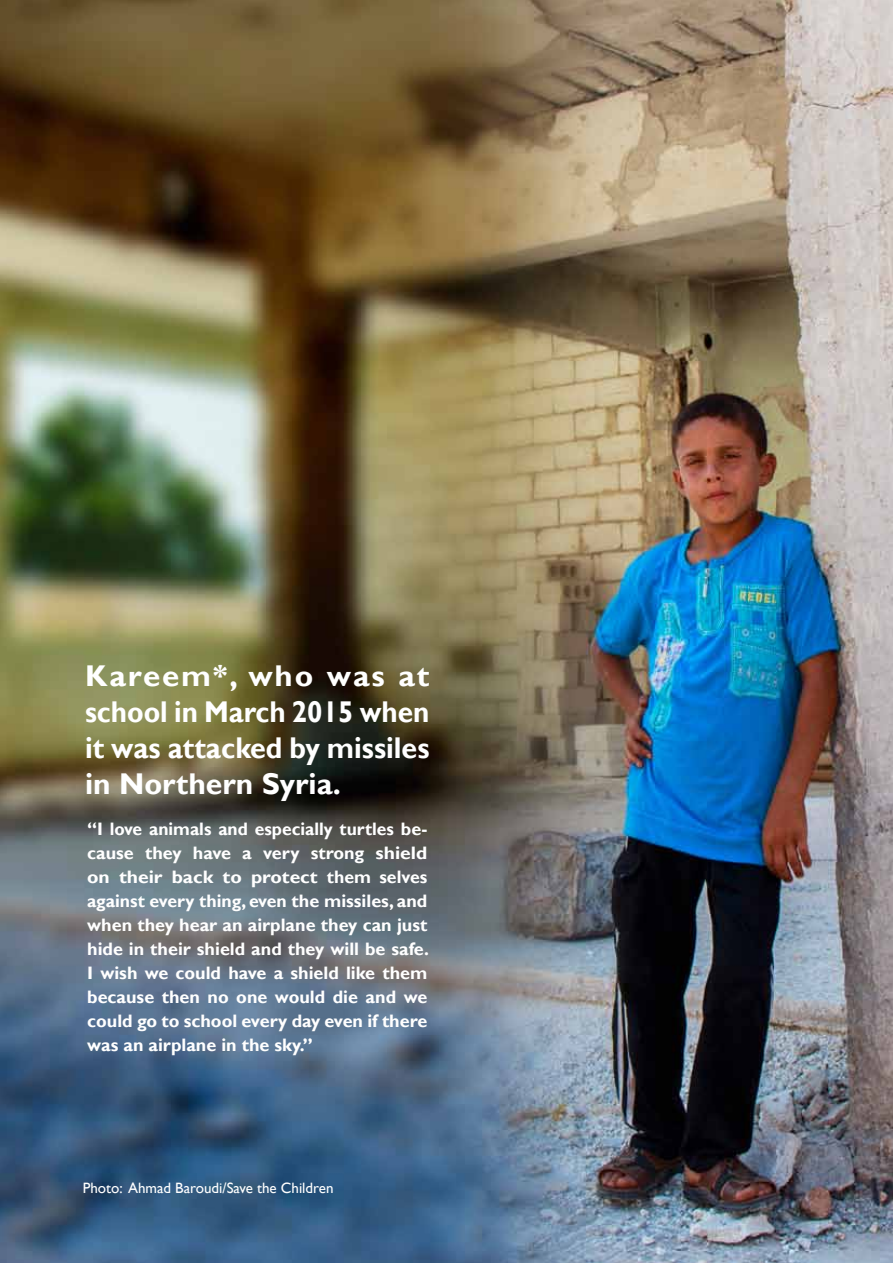
<style>
.page{position:relative;width:893px;height:1263px;background:#fff}
.page>*{position:absolute;margin:0;border:0;box-sizing:border-box;transform-origin:0 0}
.t1{font:700 30px/36px "Gill Sans";color:#fff;text-align:justify;scale:1.04 1}
.t2{font:700 18px/24px "Gill Sans";color:#fff;text-align:justify}
.t3{font:15px "Gill Sans";color:#fff}
</style>
<div class="page">
<img style="left:0;top:0;width:893px;height:1263px">
<h1 class="t1" style="left:85px;top:658px;width:333px">Kareem*, who was at school in March 2015 when it was attacked by missiles in Northern Syria.</h1>
<p class="t2" style="left:87px;top:817px;width:343px">“I love animals and especially turtles be&shy;cause they have a very strong shield on their back to protect them selves against every thing, even the missiles, and when they hear an airplane they can just hide in their shield and they will be safe.<br>I wish we could have a shield like them because then no one would die and we could go to school every day even if there was an airplane in the sky.”</p>
<p class="t3" style="left:83px;top:1180px;width:252px">Photo: Ahmad Baroudi/Save the Children</p>
</div>
